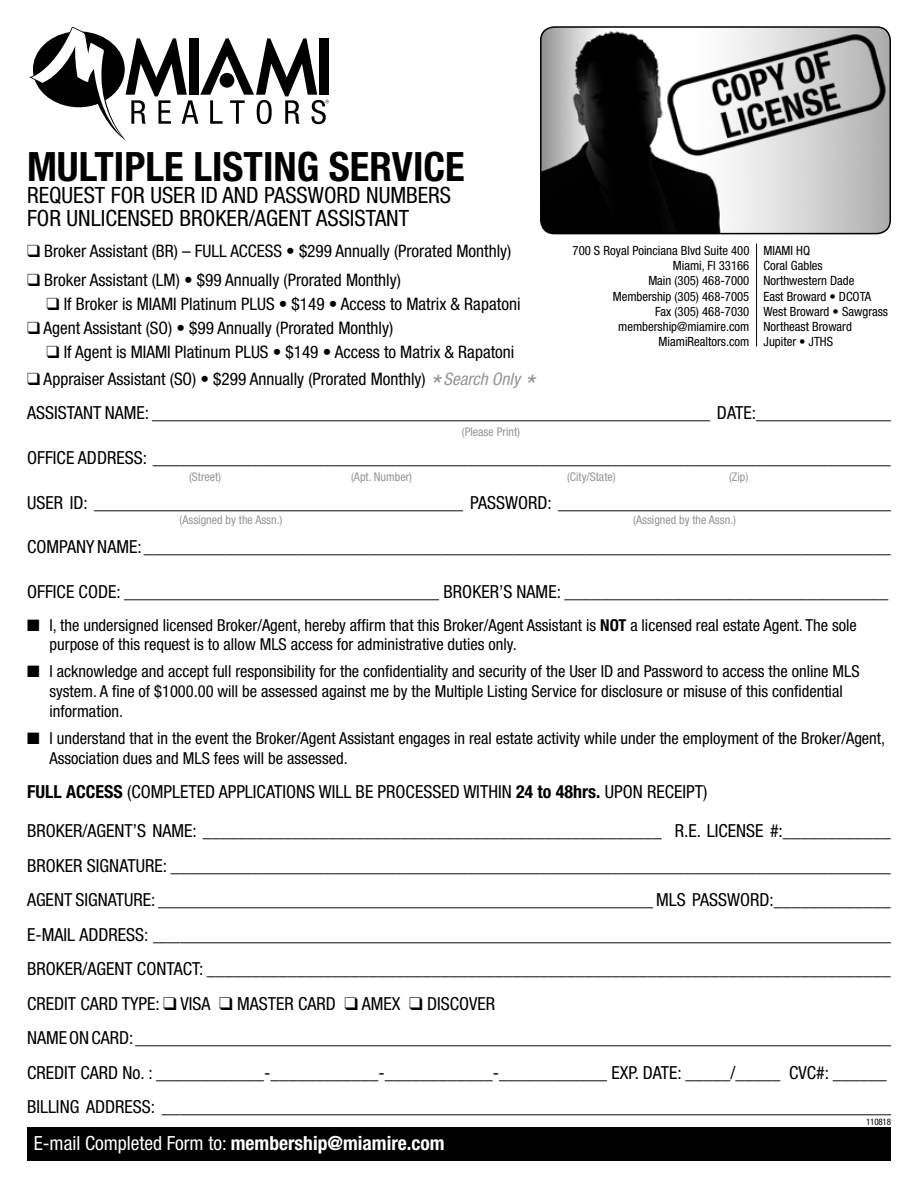
<style>
.page{position:relative;width:918px;height:1188px;background:#fff}
.page>*{position:absolute;margin:0;border:0;box-sizing:border-box;transform-origin:0 0}
.t1{font:700 condensed 40.5px "Helvetica Neue";color:#000}
.t2{font:condensed 22.5px/22.5px "Helvetica Neue";color:#000}
.t3{font:condensed 19.5px "Helvetica Neue";color:#fff}
.t4{font:condensed 18px/34.5px "Helvetica Neue";color:#000}
.t5{font:condensed 17.25px "Helvetica Neue";color:#000}
.t6{font:condensed 16.5px/19.8px "Helvetica Neue";color:#000}
.t7{font:condensed 12.75px/15.3px "Helvetica Neue";color:#000;text-align:right}
.t8{font:condensed 12px "Helvetica Neue";color:#939598}
.t9{font:condensed 9px "Helvetica Neue";letter-spacing:-.025em;color:#000}
.s1{font-style:italic;font-size:27px;color:#939598}
.s2{font-style:italic;color:#939598}
.s3{font-weight:700}
</style>
<div class="page">
<div style="left:27px;top:1128px;width:864px;height:33px;background:#000"></div>
<svg style="left:29px;top:27px;width:300px;height:114px"></svg>
<img style="left:541px;top:28px;width:349px;height:206px">
<div style="left:540px;top:26px;width:351px;height:208px;border:2px solid #000;border-radius:14px"></div>
<img style="left:666px;top:33px;width:222px;height:132px">
<hr style="left:756px;top:244px;width:1px;height:102px;background:#000">
<h1 class="t1" style="left:27px;top:142px;width:439px">MULTIPLE LISTING SERVICE</h1>
<p class="t2" style="left:27px;top:184px;width:426px">REQUEST FOR USER ID AND PASSWORD NUMBERS<br>FOR UNLICENSED BROKER/AGENT ASSISTANT</p>
<p class="t5" style="left:27px;top:241px;width:486px">❑ Broker Assistant (BR) – FULL ACCESS • $299 Annually (Prorated Monthly)</p>
<p class="t5" style="left:27px;top:270px;width:375px">❑ Broker Assistant (LM) • $99 Annually (Prorated Monthly)</p>
<p class="t5" style="left:46px;top:294px;width:476px">❑ If Broker is MIAMI Platinum PLUS • $149 • Access to Matrix &amp; Rapatoni</p>
<p class="t5" style="left:27px;top:318px;width:368px">❑ Agent Assistant (SO) • $99 Annually (Prorated Monthly)</p>
<p class="t5" style="left:46px;top:342px;width:469px">❑ If Agent is MIAMI Platinum PLUS • $149 • Access to Matrix &amp; Rapatoni</p>
<p class="t5" style="left:27px;top:369px;width:508px">❑ Appraiser Assistant (SO) • $299 Annually (Prorated Monthly) <span class="s1">*</span> <span class="s2">Search Only</span> <span class="s1">*</span></p>
<p class="t4" style="left:27px;top:395px;width:866px">ASSISTANT NAME: ______________________________________________________________ DATE:_______________</p>
<p class="t8" style="left:462px;top:424px;width:60px">(Please Print)</p>
<p class="t4" style="left:27px;top:440px;width:865px">OFFICE ADDRESS: __________________________________________________________________________________</p>
<p class="t8" style="left:189px;top:469px;width:34px">(Street)</p>
<p class="t8" style="left:351px;top:469px;width:63px">(Apt. Number)</p>
<p class="t8" style="left:567px;top:469px;width:50px">(City/State)</p>
<p class="t8" style="left:729px;top:469px;width:21px">(Zip)</p>
<p class="t4" style="left:27px;top:485px;width:866px">USER ID: _________________________________________ PASSWORD: _____________________________________</p>
<p class="t8" style="left:180px;top:513px;width:104px">(Assigned by the Assn.)</p>
<p class="t8" style="left:633px;top:513px;width:104px">(Assigned by the Assn.)</p>
<p class="t4" style="left:27px;top:529px;width:865px">COMPANY NAME: ___________________________________________________________________________________</p>
<p class="t4" style="left:27px;top:574px;width:863px">OFFICE CODE: ___________________________________ BROKER’S NAME: ____________________________________</p>
<p class="t6" style="left:50px;top:615px;width:809px;text-indent:-23px">■ I, the undersigned licensed Broker/Agent, hereby affirm that this Broker/Agent Assistant is <span class="s3">NOT</span> a licensed real estate Agent. The sole purpose of this request is to allow MLS access for administrative duties only.</p>
<p class="t6" style="left:50px;top:662px;width:812px;text-indent:-23px">■ I acknowledge and accept full responsibility for the confidentiality and security of the User ID and Password to access the online MLS system. A fine of $1000.00 will be assessed against me by the Multiple Listing Service for disclosure or misuse of this confidential information.</p>
<p class="t6" style="left:50px;top:728px;width:837px;text-indent:-23px">■ I understand that in the event the Broker/Agent Assistant engages in real estate activity while under the employment of the Broker/Agent,<br>Association dues and MLS fees will be assessed.</p>
<p class="t4" style="left:27px;top:772px;width:865px;line-height:39px"><span class="s3">FULL ACCESS</span> (COMPLETED APPLICATIONS WILL BE PROCESSED WITHIN <span class="s3">24 to 48hrs.</span> UPON RECEIPT)<br>BROKER/AGENT’S NAME: ___________________________________________________ R.E. LICENSE #:____________</p>
<p class="t4" style="left:27px;top:848px;width:866px">BROKER SIGNATURE: ________________________________________________________________________________ AGENT SIGNATURE: _______________________________________________________ MLS PASSWORD:_____________ E-MAIL ADDRESS: __________________________________________________________________________________ BROKER/AGENT CONTACT: ____________________________________________________________________________ CREDIT CARD TYPE: ❑ VISA ❑ MASTER CARD ❑ AMEX ❑ DISCOVER<br>NAME ON CARD: ____________________________________________________________________________________ CREDIT CARD No. : ____________-____________-____________-____________ EXP. DATE: _____/_____ CVC#: ______ BILLING ADDRESS: _________________________________________________________________________________</p>
<p class="t3" style="left:34px;top:1131px;width:412px">E-mail Completed Form to: <span class="s3">membership@miamire.com</span></p>
<p class="t7" style="left:573px;top:242px;width:178px">700 S Royal Poinciana Blvd Suite 400<br>Miami, Fl 33166<br>Main (305) 468-7000<br>Membership (305) 468-7005<br>Fax (305) 468-7030 membership@miamire.com<br>MiamiRealtors.com</p>
<p class="t7" style="left:764px;top:242px;width:126px;text-align:left">MIAMI HQ<br>Coral Gables<br>Northwestern Dade<br>East Broward • DCOTA<br>West Broward • Sawgrass<br>Northeast Broward<br>Jupiter • JTHS</p>
<p class="t9" style="left:866px;top:1117px;width:26px">110818</p>
</div>
